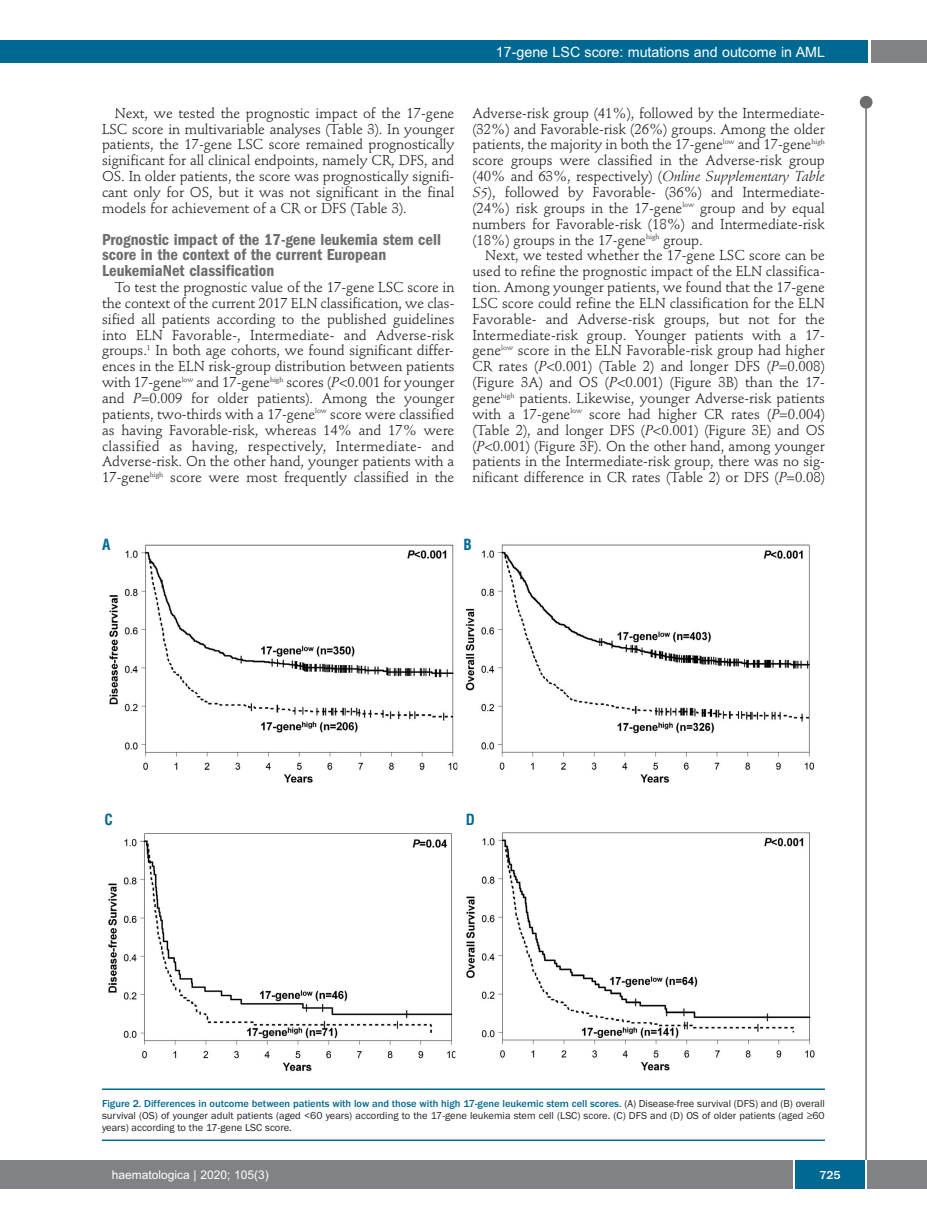
<style>
.page{position:relative;width:927px;height:1225px;background:#fff}
.page>*{position:absolute;margin:0;border:0;box-sizing:border-box;transform-origin:0 0}
.t1{font:600 condensed 16.5px/15.9px "Franklin Gothic";color:#6c6d70}
.t2{font:700 condensed 15px "Helvetica";color:#006991}
.t3{font:14.25px/15.9px "Stempel Schneidler";letter-spacing:-.005em;color:#231f20;text-align:justify}
.t4{font:14.25px "Arial";color:#fff}
.t5{font:12px "Arial";color:#fff}
.t6{font:500 12px "Franklin Gothic";color:#fff}
.t7{font:10.5px/12px "Franklin Gothic";color:#231f20;text-align:justify}
.s1{font-style:italic}
.s2{font-weight:500;color:#006991}
</style>
<div class="page">
<div style="left:860px;top:96px;width:12px;height:13px;background:#6c6d70;border-radius:50%"></div>
<hr style="left:865px;top:98px;width:2px;height:1062px;background:#6c6d70">
<div style="left:871px;top:40px;width:56px;height:22px;background:#808285"></div>
<div style="left:18px;top:40px;width:849px;height:22px;background:#006991"></div>
<div style="left:17px;top:1160px;width:910px;height:28px;background:#808285"></div>
<div style="left:795px;top:1160px;width:70px;height:28px;background:#006991"></div>
<hr style="left:793px;top:1160px;width:2px;height:28px;background:#fff">
<hr style="left:865px;top:1160px;width:2px;height:28px;background:#fff">
<div style="left:0;top:40px;width:19px;height:22px;background:#006991"></div>
<div style="left:0;top:1160px;width:18px;height:28px;background:#808285"></div>
<img style="left:108px;top:544px;width:707px;height:528px">
<hr style="left:102px;top:1088px;width:723px;height:2px;background:#006991">
<hr style="left:102px;top:1139px;width:723px;height:2px;background:#006991">
<p class="t4" style="left:496px;top:44px;width:331px">17-gene LSC score: mutations and outcome in AML</p>
<p class="t3" style="left:102px;top:106px;width:354px;text-indent:13px">Next, we tested the prognostic impact of the 17-gene LSC score in multivariable analyses (Table 3). In younger patients, the 17-gene LSC score remained prognostically significant for all clinical endpoints, namely CR, DFS, and OS. In older patients, the score was prognostically signifi&shy;cant only for OS, but it was not significant in the final models for achievement of a CR or DFS (Table 3).</p>
<p class="t1" style="left:102px;top:232px;width:340px">Prognostic impact of the 17-gene leukemia stem cell score in the context of the current European<br>LeukemiaNet classification</p>
<p class="t3" style="left:102px;top:280px;width:354px;text-indent:13px">To test the prognostic value of the 17-gene LSC score in the context of the current 2017 ELN classification, we clas&shy;sified all patients according to the published guidelines into ELN Favorable-, Intermediate- and Adverse-risk groups.<sup>1</sup> In both age cohorts, we found significant differ&shy;ences in the ELN risk-group distribution between patients with 17-gene<sup>low</sup> and 17-gene<sup>high</sup> scores (<span class="s1">P</span>&lt;0.001 for younger and <span class="s1">P</span>=0.009 for older patients). Among the younger patients, two-thirds with a 17-gene<sup>low</sup> score were classified as having Favorable-risk, whereas 14% and 17% were classified as having, respectively, Intermediate- and Adverse-risk. On the other hand, younger patients with a 17-gene<sup>high</sup> score were most frequently classified in the</p>
<p class="t3" style="left:472px;top:106px;width:354px">Adverse-risk group (41%), followed by the Intermediate-(32%) and Favorable-risk (26%) groups. Among the older patients, the majority in both the 17-gene<sup>low</sup> and 17-gene<sup>high </sup>score groups were classified in the Adverse-risk group (40% and 63%, respectively) (<span class="s1">Online Supplementary Table S5</span>), followed by Favorable- (36%) and Intermediate-(24%) risk groups in the 17-gene<sup>low</sup> group and by equal numbers for Favorable-risk (18%) and Intermediate-risk (18%) groups in the 17-gene<sup>high</sup> group.</p>
<p class="t3" style="left:472px;top:249px;width:354px;text-indent:13px">Next, we tested whether the 17-gene LSC score can be used to refine the prognostic impact of the ELN classifica&shy;tion. Among younger patients, we found that the 17-gene LSC score could refine the ELN classification for the ELN Favorable- and Adverse-risk groups, but not for the Intermediate-risk group. Younger patients with a 17- gene<sup>low</sup> score in the ELN Favorable-risk group had higher CR rates (<span class="s1">P</span>&lt;0.001) (Table 2) and longer DFS (<span class="s1">P</span>=0.008) (Figure 3A) and OS (<span class="s1">P</span>&lt;0.001) (Figure 3B) than the 17- gene<sup>high</sup> patients. Likewise, younger Adverse-risk patients with a 17-gene<sup>low</sup> score had higher CR rates (<span class="s1">P</span>=0.004) (Table 2), and longer DFS (<span class="s1">P</span>&lt;0.001) (Figure 3E) and OS (<span class="s1">P</span>&lt;0.001) (Figure 3F). On the other hand, among younger patients in the Intermediate-risk group, there was no sig&shy;nificant difference in CR rates (Table 2) or DFS (<span class="s1">P</span>=0.08)</p>
<p class="t2" style="left:102px;top:536px;width:10px">A</p>
<p class="t2" style="left:463px;top:536px;width:10px">B</p>
<p class="t2" style="left:104px;top:810px;width:10px">C</p>
<p class="t2" style="left:466px;top:810px;width:11px">D</p>
<p class="t7" style="left:102px;top:1097px;width:724px"><span class="s2">Figure 2. Differences in outcome between patients with low and those with high 17-gene leukemic stem cell scores.</span> (A) Disease-free survival (DFS) and (B) overall survival (OS) of younger adult patients (aged &lt;60 years) according to the 17-gene leukemia stem cell (LSC) score. (C) DFS and (D) OS of older patients (aged ≥60 years) according to the 17-gene LSC score.</p>
<p class="t5" style="left:112px;top:1167px;width:158px">haematologica | 2020; 105(3)</p>
<p class="t6" style="left:819px;top:1167px;width:23px">725</p>
</div>
